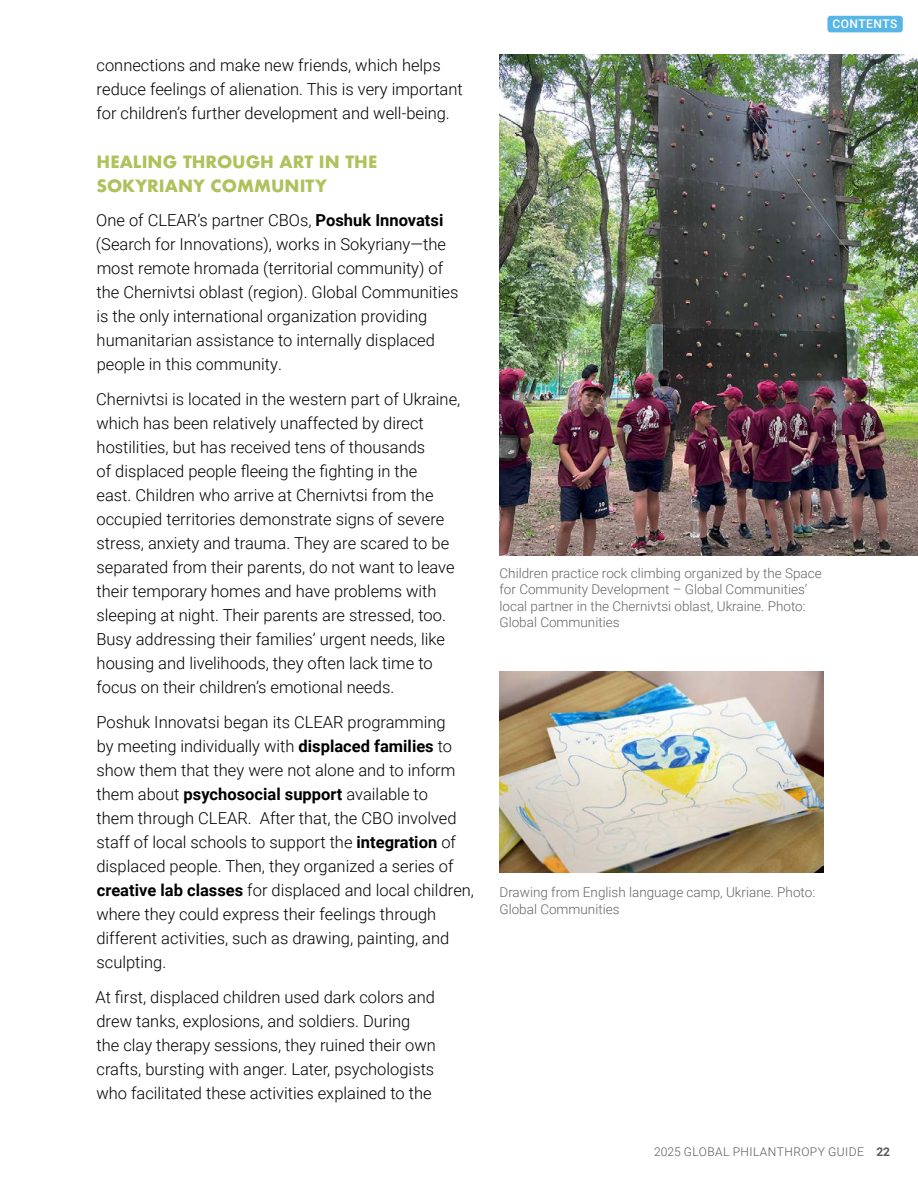
<style>
.page{position:relative;width:918px;height:1188px;background:#fff}
.page>*{position:absolute;margin:0;border:0;box-sizing:border-box;transform-origin:0 0}
.t1{font:300 16.5px/24px "Roboto";color:#000}
.t2{font:700 16.5px/24px "Futura";color:#aec25c}
.t3{font:300 13.5px/16.5px "Roboto";color:#636466}
.t4{font:300 12px "Roboto";letter-spacing:.035em;color:#58595b}
.t5{font:500 12px "Roboto";letter-spacing:.035em;color:#fff}
.s1{font-weight:700}
</style>
<div class="page">
<div style="left:827px;top:16px;width:76px;height:16px;background:#58b6e7;border-radius:3px"></div>
<img style="left:500px;top:54px;width:418px;height:501px">
<img style="left:500px;top:672px;width:324px;height:200px">
<p class="t1" style="left:96px;top:53px;width:368px">connections and make new friends, which helps reduce feelings of alienation. This is very important for children’s further development and well-being.</p>
<p class="t2" style="left:96px;top:149px;width:283px">HEALING THROUGH ART IN THE<br>SOKYRIANY COMMUNITY</p>
<p class="t1" style="left:96px;top:208px;width:364px">One of CLEAR’s partner CBOs, <span class="s1">Poshuk Innovatsi </span>(Search for Innovations), works in Sokyriany—the most remote hromada (territorial community) of the Chernivtsi oblast (region). Global Communities is the only international organization providing humanitarian assistance to internally displaced people in this community.</p>
<p class="t1" style="left:96px;top:387px;width:366px">Chernivtsi is located in the western part of Ukraine, which has been relatively unaffected by direct hostilities, but has received tens of thousands<br>of displaced people fleeing the fighting in the<br>east. Children who arrive at Chernivtsi from the occupied territories demonstrate signs of severe stress, anxiety and trauma. They are scared to be separated from their parents, do not want to leave their temporary homes and have problems with sleeping at night. Their parents are stressed, too.<br>Busy addressing their families’ urgent needs, like housing and livelihoods, they often lack time to focus on their children’s emotional needs.</p>
<p class="t1" style="left:96px;top:710px;width:379px">Poshuk Innovatsi began its CLEAR programming<br>by meeting individually with <span class="s1">displaced families</span> to show them that they were not alone and to inform them about <span class="s1">psychosocial support</span> available to<br>them through CLEAR. After that, the CBO involved staff of local schools to support the <span class="s1">integration</span> of displaced people. Then, they organized a series of <span class="s1">creative lab classes</span> for displaced and local children, where they could express their feelings through different activities, such as drawing, painting, and sculpting.</p>
<p class="t1" style="left:96px;top:985px;width:342px">At first, displaced children used dark colors and drew tanks, explosions, and soldiers. During the clay therapy sessions, they ruined their own crafts, bursting with anger. Later, psychologists who facilitated these activities explained to the</p>
<p class="t5" style="left:833px;top:16px;width:66px">CONTENTS</p>
<p class="t3" style="left:500px;top:564px;width:324px">Children practice rock climbing organized by the Space for Community Development – Global Communities’ local partner in the Chernivtsi oblast, Ukraine. Photo:<br>Global Communities</p>
<p class="t3" style="left:500px;top:884px;width:317px">Drawing from English language camp, Ukriane. Photo:<br>Global Communities</p>
<p class="t4" style="left:654px;top:1143px;width:237px">2025 GLOBAL PHILANTHROPY GUIDE <span class="s1">22</span></p>
</div>
